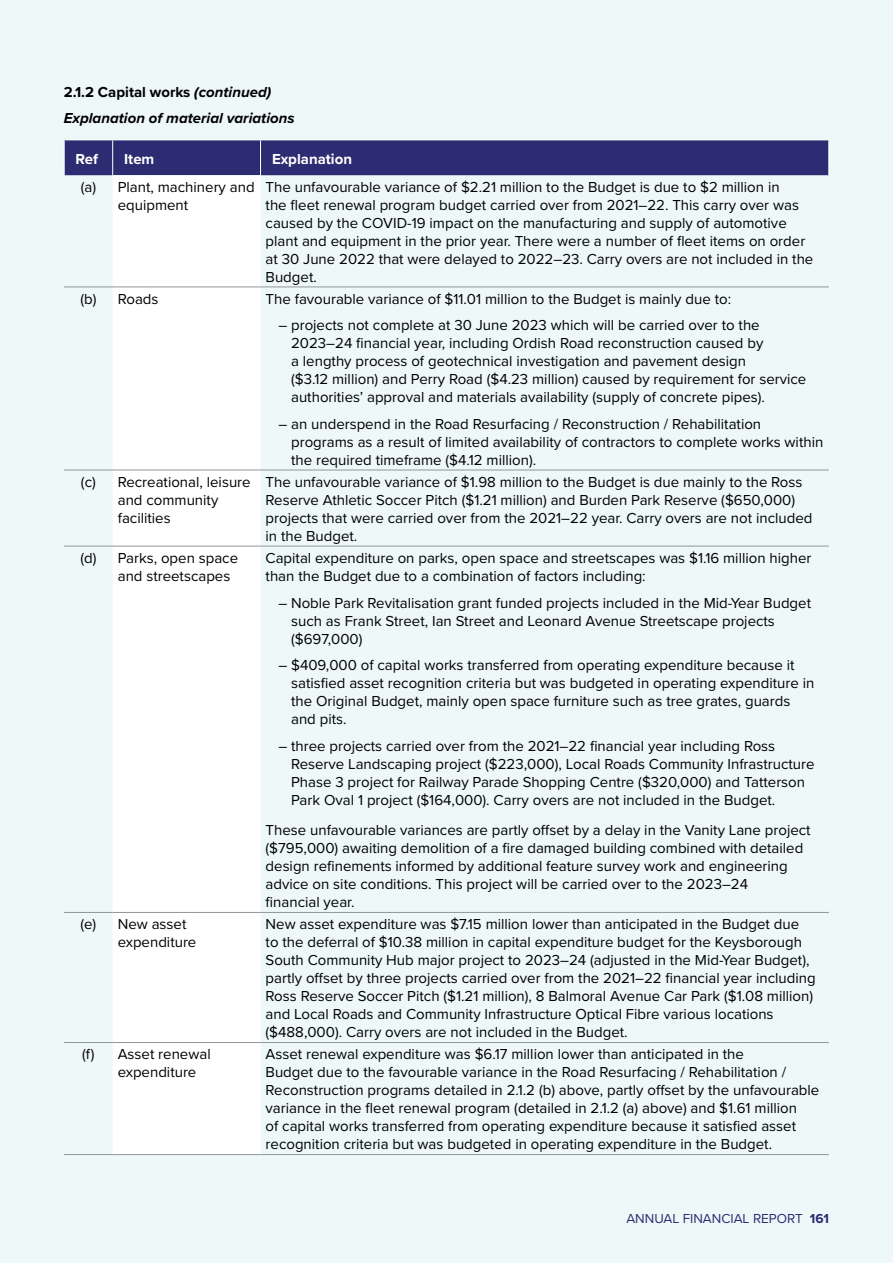
<style>
.page{position:relative;width:893px;height:1263px;background:#eef8f8}
.page>*{position:absolute;margin:0;border:0;box-sizing:border-box;transform-origin:0 0}
.t1{font:15px/18px "Proxima Nova";color:#000}
.t2{font:italic 700 15px/26.5px "Proxima Nova";color:#000}
.t3{font:700 15px "Proxima Nova";color:#fff}
.t4{font:13.5px "Proxima Nova";color:#2d2c72}
.s1{font-style:normal}
.s2{font-weight:700}
</style>
<div class="page">
<div style="left:65px;top:140px;width:763px;height:35px;background:#2d2c72"></div>
<div style="left:113px;top:175px;width:148px;height:979px;background:#fff"></div>
<hr style="left:112px;top:140px;width:1px;height:35px;background:#fff">
<hr style="left:260px;top:140px;width:1px;height:35px;background:#fff">
<hr style="left:64px;top:287px;width:49px;height:1px;background:#939598">
<hr style="left:113px;top:287px;width:148px;height:1px;background:#939598">
<hr style="left:261px;top:287px;width:568px;height:1px;background:#939598">
<hr style="left:64px;top:470px;width:49px;height:1px;background:#939598">
<hr style="left:113px;top:470px;width:148px;height:1px;background:#939598">
<hr style="left:261px;top:470px;width:568px;height:1px;background:#939598">
<hr style="left:64px;top:546px;width:49px;height:1px;background:#939598">
<hr style="left:113px;top:546px;width:148px;height:1px;background:#939598">
<hr style="left:261px;top:546px;width:568px;height:1px;background:#939598">
<hr style="left:64px;top:912px;width:49px;height:1px;background:#939598">
<hr style="left:113px;top:912px;width:148px;height:1px;background:#939598">
<hr style="left:261px;top:912px;width:568px;height:1px;background:#939598">
<hr style="left:64px;top:1042px;width:49px;height:1px;background:#939598">
<hr style="left:261px;top:1042px;width:568px;height:1px;background:#939598">
<hr style="left:64px;top:1154px;width:49px;height:1px;background:#939598">
<hr style="left:113px;top:1154px;width:148px;height:1px;background:#939598">
<hr style="left:261px;top:1154px;width:568px;height:1px;background:#939598">
<hr style="left:113px;top:1042px;width:148px;height:1px;background:#939598">
<hr style="left:64px;top:140px;width:1px;height:35px;background:#fff">
<hr style="left:828px;top:140px;width:1px;height:35px;background:#fff">
<p class="t2" style="left:64px;top:78px;width:232px"><span class="s1">2.1.2 Capital works</span> (continued)<br>Explanation of material variations</p>
<p class="t3" style="left:76px;top:148px;width:24px">Ref</p>
<p class="t3" style="left:124px;top:148px;width:32px">Item</p>
<p class="t3" style="left:272px;top:148px;width:82px">Explanation</p>
<p class="t1" style="left:118px;top:177px;width:138px;text-indent:-37px">(a) Plant, machinery and equipment</p>
<p class="t1" style="left:266px;top:177px;width:549px">The unfavourable variance of $2.21 million to the Budget is due to $2 million in<br>the fleet renewal program budget carried over from 2021–22. This carry over was caused by the COVID-19 impact on the manufacturing and supply of automotive plant and equipment in the prior year. There were a number of fleet items on order at 30 June 2022 that were delayed to 2022–23. Carry overs are not included in the Budget.</p>
<p class="t1" style="left:80px;top:289px;width:80px">(b) Roads</p>
<p class="t1" style="left:266px;top:289px;width:467px">The favourable variance of $11.01 million to the Budget is mainly due to:</p>
<p class="t1" style="left:291px;top:316px;width:517px;text-indent:-13px">– projects not complete at 30 June 2023 which will be carried over to the 2023–24 financial year, including Ordish Road reconstruction caused by<br>a lengthy process of geotechnical investigation and pavement design<br>($3.12 million) and Perry Road ($4.23 million) caused by requirement for service authorities’ approval and materials availability (supply of concrete pipes).</p>
<p class="t1" style="left:291px;top:414px;width:534px;text-indent:-13px">– an underspend in the Road Resurfacing / Reconstruction / Rehabilitation programs as a result of limited availability of contractors to complete works within the required timeframe ($4.12 million).</p>
<p class="t1" style="left:118px;top:472px;width:134px;text-indent:-37px">(c) Recreational, leisure and community facilities</p>
<p class="t1" style="left:266px;top:472px;width:548px">The unfavourable variance of $1.98 million to the Budget is due mainly to the Ross Reserve Athletic Soccer Pitch ($1.21 million) and Burden Park Reserve ($650,000) projects that were carried over from the 2021–22 year. Carry overs are not included in the Budget.</p>
<p class="t1" style="left:118px;top:548px;width:122px;text-indent:-37px">(d) Parks, open space and streetscapes</p>
<p class="t1" style="left:266px;top:548px;width:547px">Capital expenditure on parks, open space and streetscapes was $1.16 million higher than the Budget due to a combination of factors including:</p>
<p class="t1" style="left:291px;top:593px;width:521px;text-indent:-13px">– Noble Park Revitalisation grant funded projects included in the Mid-Year Budget such as Frank Street, Ian Street and Leonard Avenue Streetscape projects ($697,000)</p>
<p class="t1" style="left:291px;top:655px;width:525px;text-indent:-13px">– $409,000 of capital works transferred from operating expenditure because it satisfied asset recognition criteria but was budgeted in operating expenditure in the Original Budget, mainly open space furniture such as tree grates, guards and pits.</p>
<p class="t1" style="left:291px;top:736px;width:525px;text-indent:-13px">– three projects carried over from the 2021–22 financial year including Ross Reserve Landscaping project ($223,000), Local Roads Community Infrastructure Phase 3 project for Railway Parade Shopping Centre ($320,000) and Tatterson Park Oval 1 project ($164,000). Carry overs are not included in the Budget.</p>
<p class="t1" style="left:266px;top:821px;width:547px">These unfavourable variances are partly offset by a delay in the Vanity Lane project ($795,000) awaiting demolition of a fire damaged building combined with detailed design refinements informed by additional feature survey work and engineering advice on site conditions. This project will be carried over to the 2023–24<br>financial year.</p>
<p class="t1" style="left:118px;top:915px;width:80px;text-indent:-37px">(e) New asset expenditure</p>
<p class="t1" style="left:266px;top:915px;width:552px">New asset expenditure was $7.15 million lower than anticipated in the Budget due to the deferral of $10.38 million in capital expenditure budget for the Keysborough South Community Hub major project to 2023–24 (adjusted in the Mid-Year Budget), partly offset by three projects carried over from the 2021–22 financial year including Ross Reserve Soccer Pitch ($1.21 million), 8 Balmoral Avenue Car Park ($1.08 million) and Local Roads and Community Infrastructure Optical Fibre various locations ($488,000). Carry overs are not included in the Budget.</p>
<p class="t1" style="left:118px;top:1045px;width:94px;text-indent:-36px">(f) Asset renewal expenditure</p>
<p class="t1" style="left:266px;top:1045px;width:555px">Asset renewal expenditure was $6.17 million lower than anticipated in the<br>Budget due to the favourable variance in the Road Resurfacing / Rehabilitation / Reconstruction programs detailed in 2.1.2 (b) above, partly offset by the unfavourable variance in the fleet renewal program (detailed in 2.1.2 (a) above) and $1.61 million<br>of capital works transferred from operating expenditure because it satisfied asset recognition criteria but was budgeted in operating expenditure in the Budget.</p>
<p class="t4" style="left:626px;top:1208px;width:204px">ANNUAL FINANCIAL REPORT <span class="s2">161</span></p>
</div>
